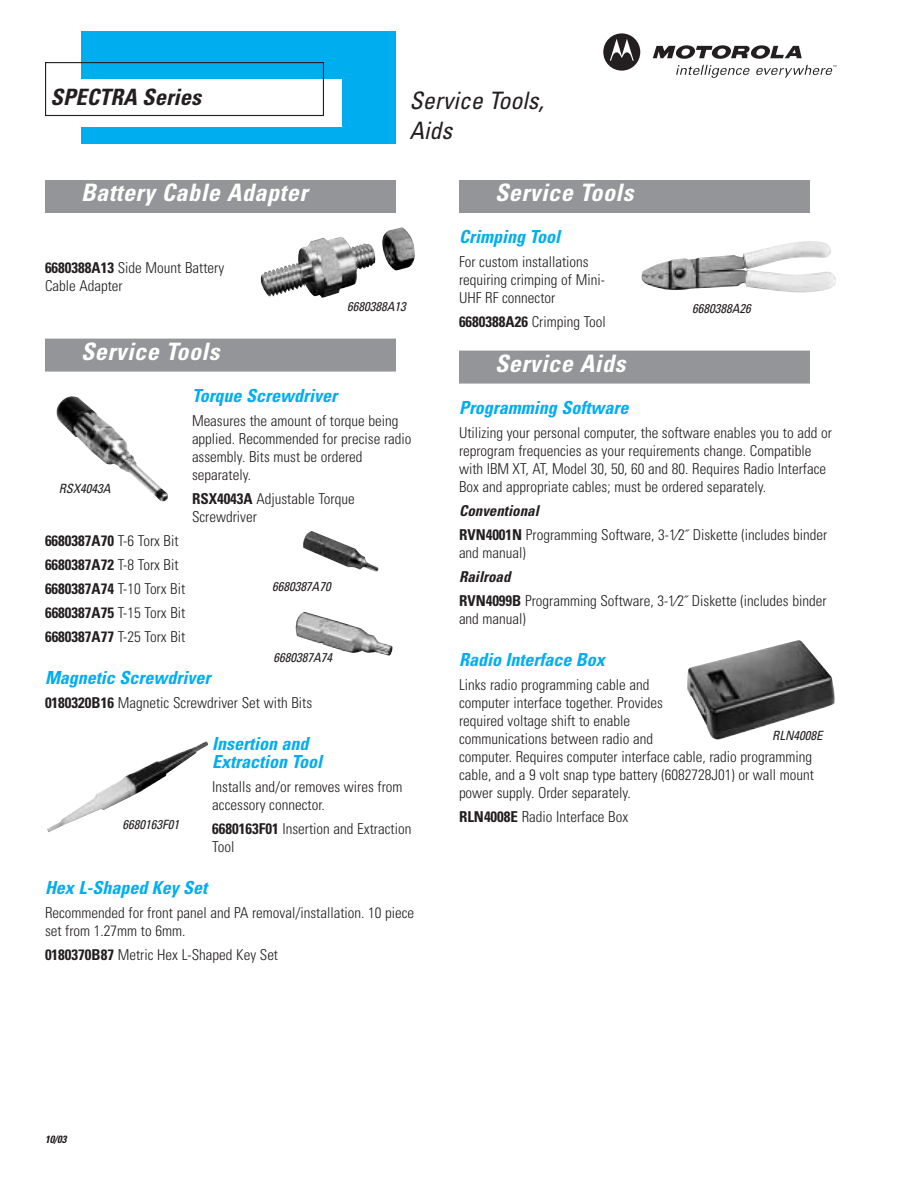
<style>
.page{position:relative;width:918px;height:1188px;background:#fff}
.page>*{position:absolute;margin:0;border:0;box-sizing:border-box;transform-origin:0 0}
.t1{font:italic 700 condensed 24px "Univers";letter-spacing:.02em;color:#fff}
.t2{font:italic condensed 24px/30px "Univers";color:#231f20}
.t3{font:italic 700 condensed 22.5px "Univers";color:#231f20}
.t4{font:italic 700 condensed 18px/18px "Univers";color:#00aeef}
.t5{font:300 condensed 15px/18px "Univers";color:#231f20}
.t6{font:italic condensed 12.75px "Univers";color:#231f20}
.t7{font:italic 700 condensed 10.5px "Univers";color:#231f20}
.s1{font-weight:700}
.s2{font-weight:700;font-style:italic}
</style>
<div class="page">
<div style="left:81px;top:32px;width:315px;height:112px;background:#00aeef"></div>
<svg style="left:603px;top:33px;width:37px;height:38px"></svg>
<svg style="left:653px;top:45px;width:184px;height:33px"></svg>
<div style="left:45px;top:79px;width:297px;height:48px;background:#fff"></div>
<div style="left:45px;top:62px;width:279px;height:54px;border:1px solid #231f20"></div>
<div style="left:45px;top:180px;width:351px;height:33px;background:#939598"></div>
<div style="left:45px;top:339px;width:351px;height:33px;background:#939598"></div>
<div style="left:459px;top:180px;width:351px;height:33px;background:#939598"></div>
<div style="left:459px;top:351px;width:351px;height:33px;background:#939598"></div>
<img style="left:261px;top:227px;width:154px;height:71px">
<div style="left:332px;top:297px;width:91px;height:21px;background:#fff"></div>
<img style="left:56px;top:396px;width:112px;height:106px">
<div style="left:45px;top:479px;width:79px;height:21px;background:#fff"></div>
<img style="left:303px;top:531px;width:75px;height:41px">
<img style="left:296px;top:612px;width:97px;height:44px">
<img style="left:47px;top:741px;width:161px;height:91px">
<div style="left:106px;top:816px;width:90px;height:21px;background:#fff"></div>
<img style="left:642px;top:241px;width:194px;height:51px">
<img style="left:687px;top:640px;width:148px;height:100px">
<h2 class="t3" style="left:51px;top:89px;width:152px">SPECTRA Series</h2>
<h1 class="t2" style="left:410px;top:88px;width:136px">Service Tools,<br>Aids</h1>
<h1 class="t1" style="left:81px;top:184px;width:228px">Battery Cable Adapter</h1>
<p class="t5" style="left:45px;top:260px;width:181px"><span class="s1">6680388A13</span> Side Mount Battery<br>Cable Adapter</p>
<p class="t6" style="left:347px;top:302px;width:60px">6680388A13</p>
<h1 class="t1" style="left:81px;top:342px;width:140px">Service Tools</h1>
<p class="t4" style="left:192px;top:388px;width:147px">Torque Screwdriver</p>
<p class="t5" style="left:192px;top:413px;width:221px">Measures the amount of torque being applied. Recommended for precise radio assembly. Bits must be ordered separately.</p>
<p class="t5" style="left:192px;top:491px;width:164px"><span class="s1">RSX4043A</span> Adjustable Torque<br>Screwdriver</p>
<p class="t5" style="left:45px;top:530px;width:142px;line-height:24px"><span class="s1">6680387A70</span> T-6 Torx Bit<br><span class="s1">6680387A72</span> T-8 Torx Bit<br><span class="s1">6680387A74</span> T-10 Torx Bit<br><span class="s1">6680387A75</span> T-15 Torx Bit<br><span class="s1">6680387A77</span> T-25 Torx Bit</p>
<p class="t4" style="left:45px;top:670px;width:167px">Magnetic Screwdriver</p>
<p class="t5" style="left:45px;top:695px;width:269px"><span class="s1">0180320B16</span> Magnetic Screwdriver Set with Bits</p>
<p class="t4" style="left:212px;top:736px;width:112px">Insertion and<br>Extraction Tool</p>
<p class="t5" style="left:212px;top:779px;width:192px">Installs and/or removes wires from accessory connector.</p>
<p class="t5" style="left:212px;top:821px;width:201px"><span class="s1">6680163F01</span> Insertion and Extraction<br>Tool</p>
<p class="t4" style="left:45px;top:880px;width:164px">Hex L-Shaped Key Set</p>
<p class="t5" style="left:45px;top:905px;width:371px">Recommended for front panel and PA removal/installation. 10 piece set from 1.27mm to 6mm.</p>
<p class="t5" style="left:45px;top:947px;width:235px"><span class="s1">0180370B87</span> Metric Hex L-Shaped Key Set</p>
<p class="t6" style="left:59px;top:484px;width:53px">RSX4043A</p>
<p class="t6" style="left:272px;top:582px;width:60px">6680387A70</p>
<p class="t6" style="left:273px;top:653px;width:60px">6680387A74</p>
<p class="t6" style="left:122px;top:820px;width:58px">6680163F01</p>
<h1 class="t1" style="left:495px;top:184px;width:140px">Service Tools</h1>
<p class="t4" style="left:459px;top:229px;width:103px">Crimping Tool</p>
<p class="t5" style="left:459px;top:254px;width:147px">For custom installations requiring crimping of Mini-<br>UHF RF connector</p>
<p class="t5" style="left:459px;top:314px;width:148px"><span class="s1">6680388A26</span> Crimping Tool</p>
<h1 class="t1" style="left:495px;top:354px;width:132px">Service Aids</h1>
<p class="t4" style="left:459px;top:400px;width:171px">Programming Software</p>
<p class="t5" style="left:459px;top:425px;width:374px">Utilizing your personal computer, the software enables you to add or reprogram frequencies as your requirements change. Compatible with IBM XT, AT, Model 30, 50, 60 and 80. Requires Radio Interface Box and appropriate cables; must be ordered separately.</p>
<p class="t5" style="left:459px;top:500px;width:370px;line-height:24px"><span class="s2">Conventional<br></span><span class="s1">RVN4001N</span> Programming Software, 3-1⁄2˝ Diskette (includes binder</p>
<p class="t5" style="left:459px;top:545px;width:68px">and manual)</p>
<p class="t5" style="left:459px;top:566px;width:369px;line-height:24px"><span class="s2">Railroad<br></span><span class="s1">RVN4099B</span> Programming Software, 3-1⁄2˝ Diskette (includes binder</p>
<p class="t5" style="left:459px;top:611px;width:68px">and manual)</p>
<p class="t4" style="left:459px;top:652px;width:147px">Radio Interface Box</p>
<p class="t5" style="left:459px;top:677px;width:357px">Links radio programming cable and<br>computer interface together. Provides<br>required voltage shift to enable<br>communications between radio and<br>computer. Requires computer interface cable, radio programming cable, and a 9 volt snap type battery (6082728J01) or wall mount power supply. Order separately.</p>
<p class="t5" style="left:459px;top:809px;width:171px"><span class="s1">RLN4008E</span> Radio Interface Box</p>
<p class="t6" style="left:692px;top:304px;width:60px">6680388A26</p>
<p class="t6" style="left:772px;top:731px;width:52px">RLN4008E</p>
<p class="t7" style="left:45px;top:1135px;width:23px">10/03</p>
</div>
